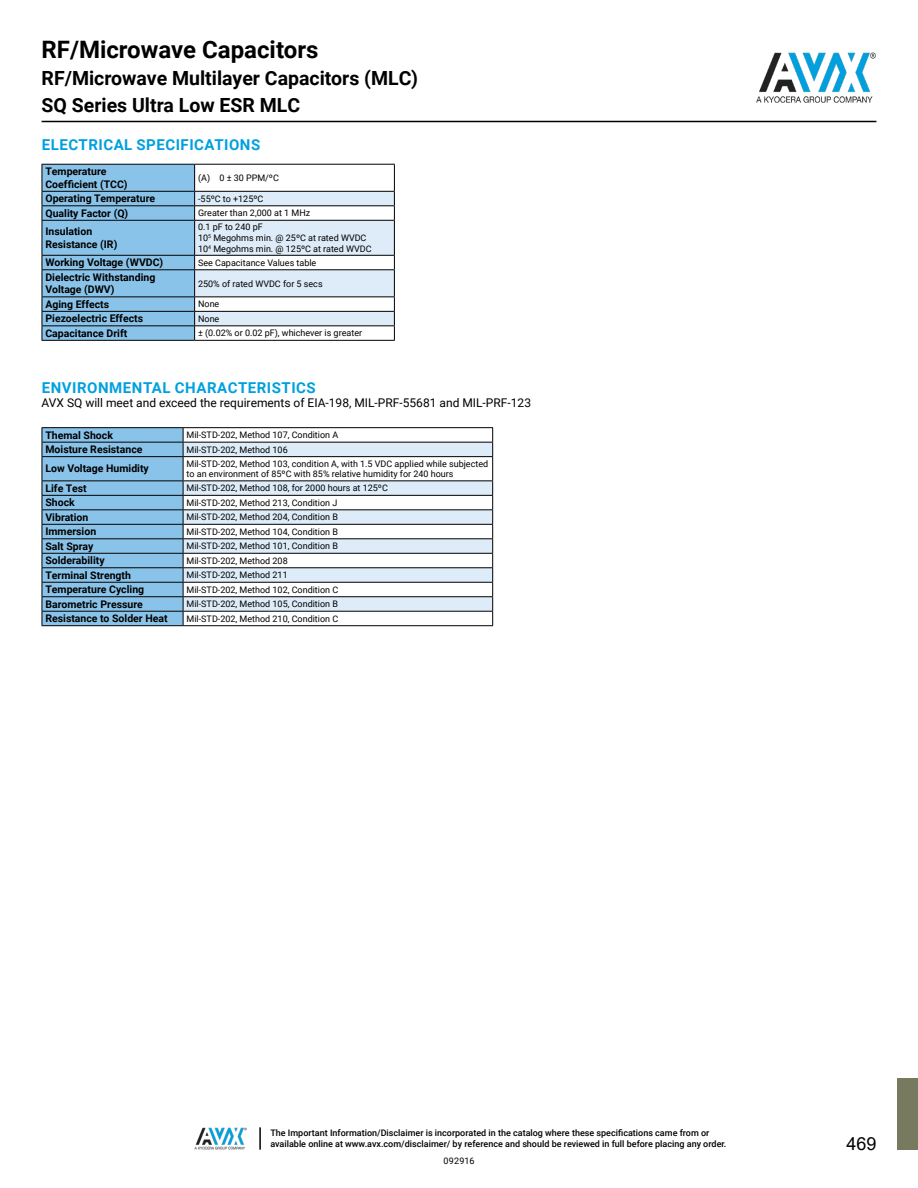
<style>
.page{position:relative;width:918px;height:1188px;background:#fff}
.page>*{position:absolute;margin:0;border:0;box-sizing:border-box;transform-origin:0 0}
.t1{font:700 24px "Roboto";color:#000}
.t2{font:700 19.5px "Roboto";color:#000}
.t3{font:18px "Arial";color:#000}
.t4{font:700 15px "Roboto";letter-spacing:.035em;color:#00a0df}
.t5{font:12px "Roboto";color:#000}
.t6{font:700 10.5px/12.6px "Roboto";color:#000}
.t7{font:9px/10.8px "Roboto";color:#000}
.t8{font:500 9px/10.8px "Roboto";color:#000}
</style>
<div class="page">
<img style="left:195px;top:1127px;width:52px;height:23px">
<hr style="left:259px;top:1127px;width:2px;height:23px;background:#000">
<img style="left:756px;top:52px;width:120px;height:51px">
<hr style="left:42px;top:121px;width:834px;height:1px;background:#000">
<div style="left:897px;top:1078px;width:21px;height:72px;background:#787a60"></div>
<svg style="left:184px;top:443px;width:308px;height:168px;fill:#ddecf8"></svg>
<hr style="left:42px;top:427px;width:141px;height:1px;background:#000">
<hr style="left:183px;top:427px;width:310px;height:1px;background:#000">
<hr style="left:183px;top:442px;width:310px;height:1px;background:#000">
<hr style="left:183px;top:456px;width:310px;height:1px;background:#000">
<hr style="left:183px;top:480px;width:310px;height:1px;background:#000">
<hr style="left:183px;top:495px;width:310px;height:1px;background:#000">
<hr style="left:183px;top:509px;width:310px;height:1px;background:#000">
<hr style="left:183px;top:524px;width:310px;height:1px;background:#000">
<hr style="left:183px;top:538px;width:310px;height:1px;background:#000">
<hr style="left:183px;top:553px;width:310px;height:1px;background:#000">
<hr style="left:183px;top:567px;width:310px;height:1px;background:#000">
<hr style="left:183px;top:582px;width:310px;height:1px;background:#000">
<hr style="left:183px;top:596px;width:310px;height:1px;background:#000">
<hr style="left:183px;top:611px;width:310px;height:1px;background:#000">
<svg style="left:42px;top:428px;width:142px;height:197px;background:#80b4d7"></svg>
<svg style="left:492px;top:428px;width:1px;height:197px"></svg>
<hr style="left:42px;top:625px;width:141px;height:1px;background:#000">
<hr style="left:183px;top:625px;width:310px;height:1px;background:#000">
<svg style="left:42px;top:164px;width:353px;height:176px"></svg>
<hr style="left:42px;top:340px;width:153px;height:1px;background:#000">
<hr style="left:195px;top:340px;width:200px;height:1px;background:#000">
<h1 class="t1" style="left:42px;top:33px;width:278px">RF/Microwave Capacitors</h1>
<h2 class="t2" style="left:42px;top:92px;width:260px">SQ Series Ultra Low ESR MLC</h2>
<h2 class="t2" style="left:42px;top:65px;width:378px">RF/Microwave Multilayer Capacitors (MLC)</h2>
<h3 class="t4" style="left:42px;top:134px;width:220px">ELECTRICAL SPECIFICATIONS</h3>
<p class="t6" style="left:45px;top:165px;width:84px">Temperature<br>Coefficient (TCC)</p>
<p class="t7" style="left:198px;top:172px;width:82px">(A) 0 ± 30 PPM/ºC</p>
<p class="t6" style="left:45px;top:192px;width:111px">Operating Temperature</p>
<p class="t7" style="left:198px;top:193px;width:67px">-55ºC to +125ºC</p>
<p class="t6" style="left:45px;top:206px;width:84px">Quality Factor (Q)</p>
<p class="t7" style="left:198px;top:207px;width:114px">Greater than 2,000 at 1 MHz</p>
<p class="t6" style="left:45px;top:225px;width:73px">Insulation<br>Resistance (IR)</p>
<p class="t7" style="left:198px;top:221px;width:175px">0.1 pF to 240 pF<br>10<sup>5</sup> Megohms min. @ 25ºC at rated WVDC<br>10<sup>4</sup> Megohms min. @ 125ºC at rated WVDC</p>
<p class="t6" style="left:45px;top:256px;width:119px">Working Voltage (WVDC)</p>
<p class="t7" style="left:198px;top:257px;width:120px">See Capacitance Values table</p>
<p class="t6" style="left:45px;top:270px;width:111px">Dielectric Withstanding<br>Voltage (DWV)</p>
<p class="t7" style="left:198px;top:278px;width:126px">250% of rated WVDC for 5 secs</p>
<p class="t6" style="left:45px;top:297px;width:65px">Aging Effects</p>
<p class="t7" style="left:198px;top:298px;width:23px">None</p>
<p class="t6" style="left:45px;top:312px;width:99px">Piezoelectric Effects</p>
<p class="t7" style="left:198px;top:313px;width:23px">None</p>
<p class="t6" style="left:45px;top:326px;width:83px">Capacitance Drift</p>
<p class="t7" style="left:198px;top:327px;width:166px">± (0.02% or 0.02 pF), whichever is greater</p>
<h3 class="t4" style="left:42px;top:377px;width:275px">ENVIRONMENTAL CHARACTERISTICS</h3>
<h3 class="t5" style="left:42px;top:395px;width:491px">AVX SQ will meet and exceed the requirements of EIA-198, MIL-PRF-55681 and MIL-PRF-123</h3>
<p class="t6" style="left:45px;top:428px;width:69px">Themal Shock</p>
<p class="t7" style="left:187px;top:429px;width:153px">Mil-STD-202, Method 107, Condition A</p>
<p class="t6" style="left:45px;top:443px;width:99px">Moisture Resistance</p>
<p class="t7" style="left:187px;top:444px;width:103px">Mil-STD-202, Method 106</p>
<p class="t6" style="left:45px;top:462px;width:105px">Low Voltage Humidity</p>
<p class="t7" style="left:187px;top:458px;width:303px">Mil-STD-202, Method 103, condition A, with 1.5 VDC applied while subjected to an environment of 85ºC with 85% relative humidity for 240 hours</p>
<p class="t6" style="left:45px;top:481px;width:43px">Life Test</p>
<p class="t7" style="left:187px;top:482px;width:203px">Mil-STD-202, Method 108, for 2000 hours at 125ºC</p>
<p class="t6" style="left:45px;top:496px;width:31px">Shock</p>
<p class="t7" style="left:187px;top:497px;width:152px">Mil-STD-202, Method 213, Condition J</p>
<p class="t6" style="left:45px;top:510px;width:45px">Vibration</p>
<p class="t7" style="left:187px;top:511px;width:153px">Mil-STD-202, Method 204, Condition B</p>
<p class="t6" style="left:45px;top:525px;width:52px">Immersion</p>
<p class="t7" style="left:187px;top:526px;width:153px">Mil-STD-202, Method 104, Condition B</p>
<p class="t6" style="left:45px;top:539px;width:49px">Salt Spray</p>
<p class="t7" style="left:187px;top:540px;width:153px">Mil-STD-202, Method 101, Condition B</p>
<p class="t6" style="left:45px;top:554px;width:61px">Solderability</p>
<p class="t7" style="left:187px;top:555px;width:103px">Mil-STD-202, Method 208</p>
<p class="t6" style="left:45px;top:568px;width:87px">Terminal Strength</p>
<p class="t7" style="left:187px;top:569px;width:103px">Mil-STD-202, Method 211</p>
<p class="t6" style="left:45px;top:583px;width:100px">Temperature Cycling</p>
<p class="t7" style="left:187px;top:584px;width:153px">Mil-STD-202, Method 102, Condition C</p>
<p class="t6" style="left:45px;top:597px;width:99px">Barometric Pressure</p>
<p class="t7" style="left:187px;top:598px;width:153px">Mil-STD-202, Method 105, Condition B</p>
<p class="t6" style="left:45px;top:612px;width:124px">Resistance to Solder Heat</p>
<p class="t7" style="left:187px;top:613px;width:153px">Mil-STD-202, Method 210, Condition C</p>
<p class="t8" style="left:270px;top:1127px;width:458px">The Important Information/Disclaimer is incorporated in the catalog where these specifications came from or available online at www.avx.com/disclaimer/ by reference and should be reviewed in full before placing any order.</p>
<h3 class="t3" style="left:846px;top:1131px;width:32px">469</h3>
<p class="t7" style="left:443px;top:1155px;width:33px">092916</p>
</div>
